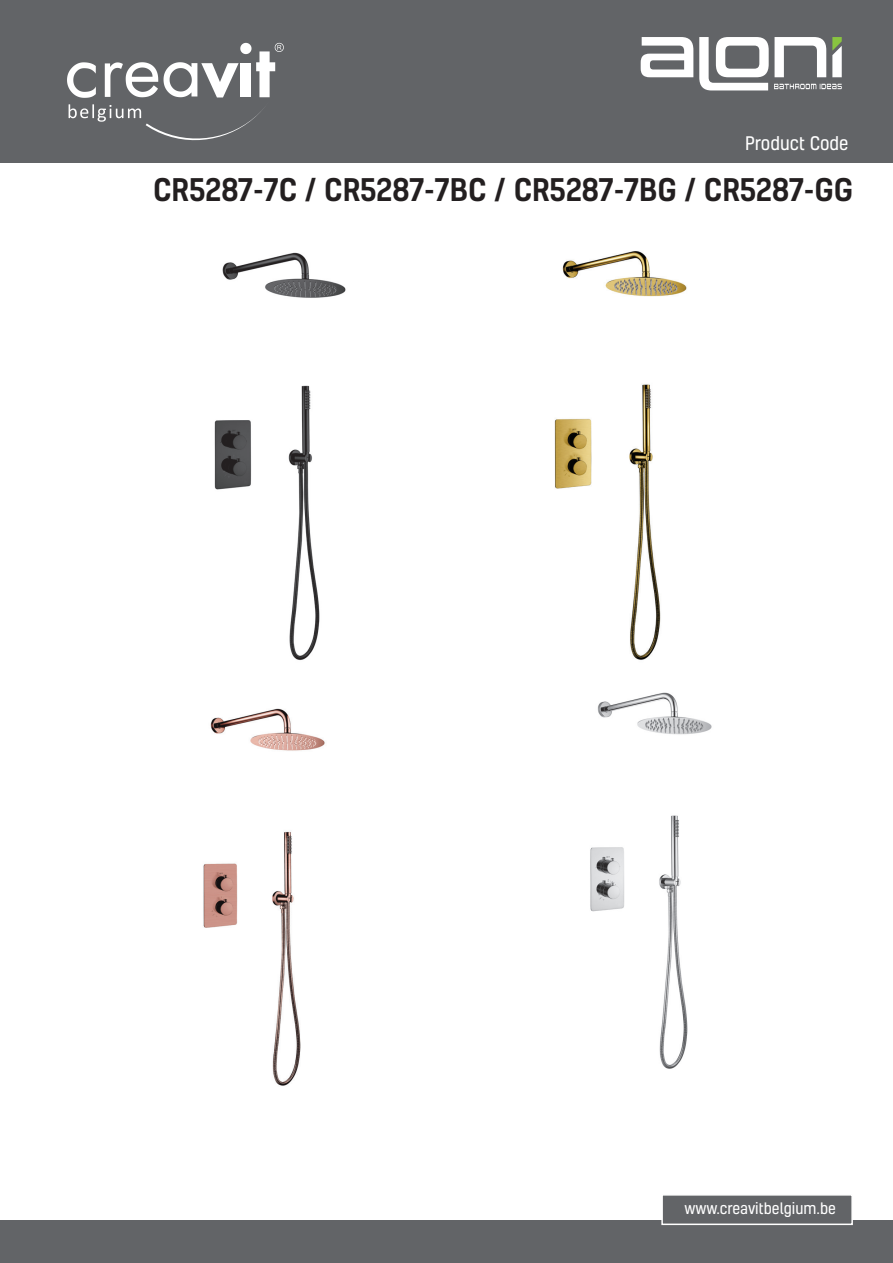
<style>
.page{position:relative;width:893px;height:1263px;background:#fff}
.page>*{position:absolute;margin:0;border:0;box-sizing:border-box;transform-origin:0 0}
.t1{font:500 30px "Kelson";color:#231f20}
.t2{font:18px "Kelson";color:#fff}
.t3{font:15px "Kelson";color:#fff}
</style>
<div class="page">
<div style="left:0;top:0;width:893px;height:163px;background:#626467"></div>
<svg style="left:67px;top:43px;width:217px;height:97px"></svg>
<div style="left:0;top:1220px;width:893px;height:43px;background:#626467"></div>
<div style="left:661px;top:1194px;width:192px;height:31px;background:#626467;border:2px solid #fff"></div>
<svg style="left:641px;top:37px;width:201px;height:53px"></svg>
<img style="left:554px;top:251px;width:133px;height:404px">
<img style="left:590px;top:655px;width:122px;height:414px">
<img style="left:214px;top:252px;width:132px;height:408px">
<img style="left:203px;top:708px;width:122px;height:378px">
<p class="t2" style="left:745px;top:132px;width:105px">Product Code</p>
<p class="t1" style="left:153px;top:169px;width:701px">CR5287-7C / CR5287-7BC / CR5287-7BG / CR5287-GG</p>
<p class="t3" style="left:684px;top:1198px;width:153px">www.creavitbelgium.be</p>
</div>
